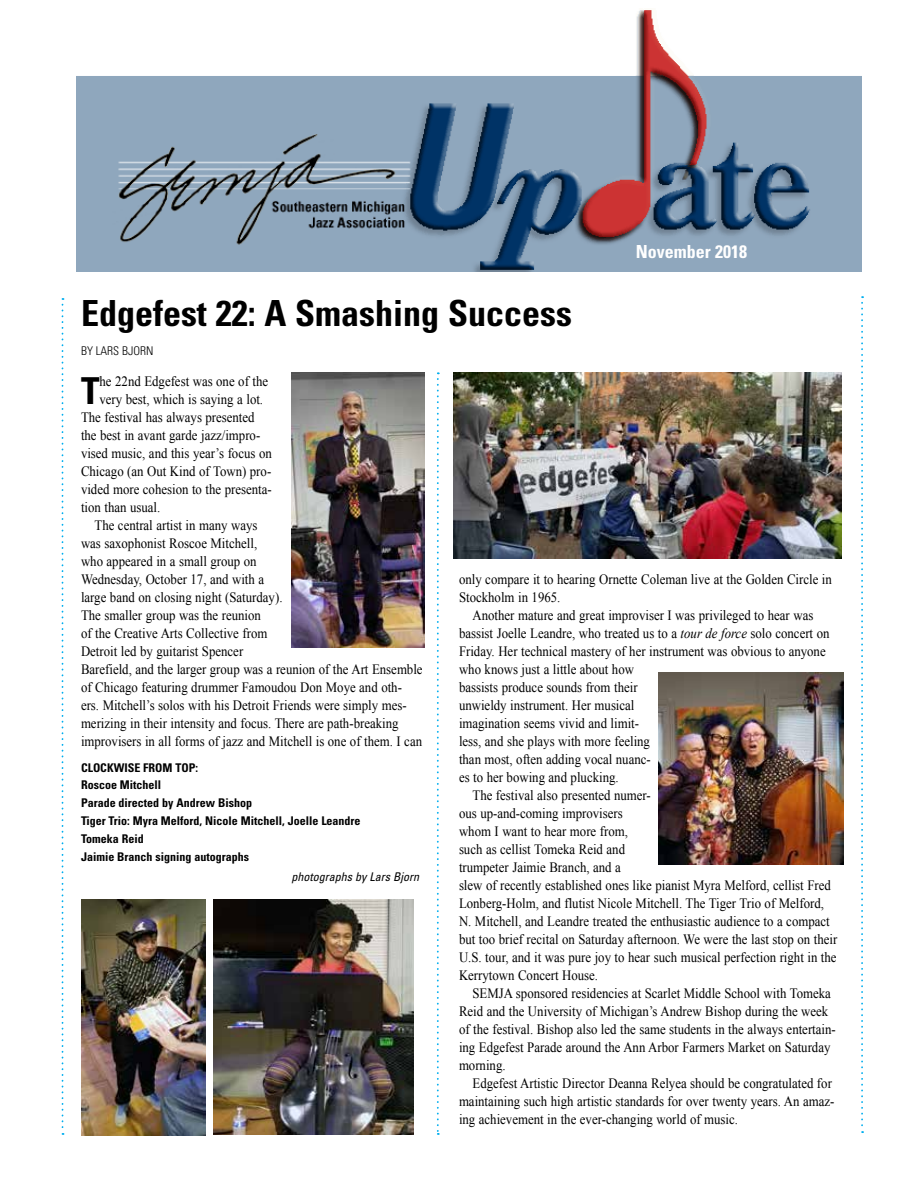
<style>
.page{position:relative;width:918px;height:1188px;background:#fff}
.page>*{position:absolute;margin:0;border:0;box-sizing:border-box;transform-origin:0 0}
.t1{font:700 condensed 37.05px "Univers";color:#000}
.t2{font:700 condensed 36px "Univers";color:#000}
.t3{font:700 condensed 18px "Univers";color:#fff}
.t4{font:14.25px/18px "Times New Roman";color:#000;scale:.9 1}
.t5{font:700 condensed 12px/17.9px "Univers";color:#000}
.t6{font:italic condensed 12px "Univers";color:#000}
.t7{font:300 condensed 12px "Univers";color:#000}
.s1{font-style:italic}
</style>
<div class="page">
<img style="left:77px;top:10px;width:784px;height:261px">
<svg style="left:62px;top:298px;width:2px;height:837px"></svg>
<svg style="left:437px;top:372px;width:2px;height:763px"></svg>
<svg style="left:861px;top:296px;width:2px;height:837px"></svg>
<img style="left:291px;top:372px;width:134px;height:276px">
<img style="left:658px;top:673px;width:185px;height:191px">
<img style="left:81px;top:899px;width:124px;height:236px">
<img style="left:214px;top:899px;width:199px;height:236px">
<img style="left:454px;top:372px;width:387px;height:186px">
<h2 class="t2" style="left:81px;top:291px;width:493px">Edgefest 22: A Smashing Success</h2>
<p class="t3" style="left:636px;top:240px;width:113px">November 2018</p>
<p class="t7" style="left:81px;top:343px;width:74px">BY LARS BJORN</p>
<h1 class="t1" style="left:81px;top:369px;width:20px">T</h1>
<p class="t4" style="left:100px;top:372px;width:189px">he 22nd Edgefest was one of the</p>
<p class="t4" style="left:100px;top:390px;width:183px">very best, which is saying a lot.</p>
<p class="t4" style="left:81px;top:408px;width:194px">The festival has always presented</p>
<p class="t4" style="left:81px;top:426px;width:201px">the best in avant garde jazz/impro-</p>
<p class="t4" style="left:81px;top:444px;width:214px">vised music, and this year’s focus on</p>
<p class="t4" style="left:81px;top:462px;width:213px">Chicago (an Out Kind of Town) pro-</p>
<p class="t4" style="left:81px;top:480px;width:213px">vided more cohesion to the presenta-</p>
<p class="t4" style="left:81px;top:498px;width:90px">tion than usual.</p>
<p class="t4" style="left:95px;top:516px;width:183px">The central artist in many ways</p>
<p class="t4" style="left:81px;top:534px;width:197px">was saxophonist Roscoe Mitchell,</p>
<p class="t4" style="left:81px;top:552px;width:197px">who appeared in a small group on</p>
<p class="t4" style="left:81px;top:570px;width:205px">Wednesday, October 17, and with a</p>
<p class="t4" style="left:81px;top:588px;width:225px">large band on closing night (Saturday).</p>
<p class="t4" style="left:81px;top:606px;width:202px">The smaller group was the reunion</p>
<p class="t4" style="left:81px;top:624px;width:209px">of the Creative Arts Collective from</p>
<p class="t4" style="left:81px;top:642px;width:182px">Detroit led by guitarist Spencer</p>
<p class="t4" style="left:81px;top:660px;width:381px">Barefield, and the larger group was a reunion of the Art Ensemble</p>
<p class="t4" style="left:81px;top:678px;width:358px">of Chicago featuring drummer Famoudou Don Moye and oth-</p>
<p class="t4" style="left:81px;top:696px;width:363px">ers. Mitchell’s solos with his Detroit Friends were simply mes-</p>
<p class="t4" style="left:81px;top:714px;width:354px">merizing in their intensity and focus. There are path-breaking</p>
<p class="t4" style="left:81px;top:732px;width:381px">improvisers in all forms of jazz and Mitchell is one of them. I can</p>
<p class="t5" style="left:81px;top:758px;width:281px">CLOCKWISE FROM TOP:<br>Roscoe Mitchell<br>Parade directed by Andrew Bishop<br>Tiger Trio: Myra Melford, Nicole Mitchell, Joelle Leandre<br>Tomeka Reid<br>Jaimie Branch signing autographs</p>
<p class="t6" style="left:292px;top:870px;width:129px">photographs by Lars Bjorn</p>
<p class="t4" style="left:459px;top:570px;width:416px">only compare it to hearing Ornette Coleman live at the Golden Circle in<br>Stockholm in 1965.</p>
<p class="t4" style="left:473px;top:606px;width:380px">Another mature and great improviser I was privileged to hear was</p>
<p class="t4" style="left:459px;top:624px;width:413px">bassist Joelle Leandre, who treated us to a <span class="s1">tour de force</span> solo concert on</p>
<p class="t4" style="left:459px;top:642px;width:409px">Friday. Her technical mastery of her instrument was obvious to anyone</p>
<p class="t4" style="left:459px;top:660px;width:196px">who knows just a little about how</p>
<p class="t4" style="left:459px;top:678px;width:200px">bassists produce sounds from their</p>
<p class="t4" style="left:459px;top:696px;width:197px">unwieldy instrument. Her musical</p>
<p class="t4" style="left:459px;top:714px;width:202px">imagination seems vivid and limit-</p>
<p class="t4" style="left:459px;top:732px;width:214px">less, and she plays with more feeling</p>
<p class="t4" style="left:459px;top:750px;width:215px">than most, often adding vocal nuanc-</p>
<p class="t4" style="left:459px;top:768px;width:179px">es to her bowing and plucking.</p>
<p class="t4" style="left:473px;top:786px;width:200px">The festival also presented numer-</p>
<p class="t4" style="left:459px;top:804px;width:183px">ous up-and-coming improvisers</p>
<p class="t4" style="left:459px;top:822px;width:189px">whom I want to hear more from,</p>
<p class="t4" style="left:459px;top:840px;width:186px">such as cellist Tomeka Reid and</p>
<p class="t4" style="left:459px;top:858px;width:181px">trumpeter Jaimie Branch, and a</p>
<p class="t4" style="left:459px;top:876px;width:415px">slew of recently established ones like pianist Myra Melford, cellist Fred</p>
<p class="t4" style="left:459px;top:894px;width:407px">Lonberg-Holm, and flutist Nicole Mitchell. The Tiger Trio of Melford,</p>
<p class="t4" style="left:459px;top:912px;width:413px">N. Mitchell, and Leandre treated the enthusiastic audience to a compact</p>
<p class="t4" style="left:459px;top:930px;width:422px">but too brief recital on Saturday afternoon. We were the last stop on their</p>
<p class="t4" style="left:459px;top:948px;width:421px">U.S. tour, and it was pure joy to hear such musical perfection right in the</p>
<p class="t4" style="left:459px;top:966px;width:156px">Kerrytown Concert House.</p>
<p class="t4" style="left:473px;top:984px;width:400px">SEMJA sponsored residencies at Scarlet Middle School with Tomeka</p>
<p class="t4" style="left:459px;top:1002px;width:412px">Reid and the University of Michigan’s Andrew Bishop during the week</p>
<p class="t4" style="left:459px;top:1020px;width:420px">of the festival. Bishop also led the same students in the always entertain-</p>
<p class="t4" style="left:459px;top:1038px;width:414px">ing Edgefest Parade around the Ann Arbor Farmers Market on Saturday</p>
<p class="t4" style="left:459px;top:1056px;width:53px">morning.</p>
<p class="t4" style="left:473px;top:1074px;width:401px">Edgefest Artistic Director Deanna Relyea should be congratulated for</p>
<p class="t4" style="left:459px;top:1092px;width:419px">maintaining such high artistic standards for over twenty years. An amaz-</p>
<p class="t4" style="left:459px;top:1110px;width:312px">ing achievement in the ever-changing world of music.</p>
</div>
